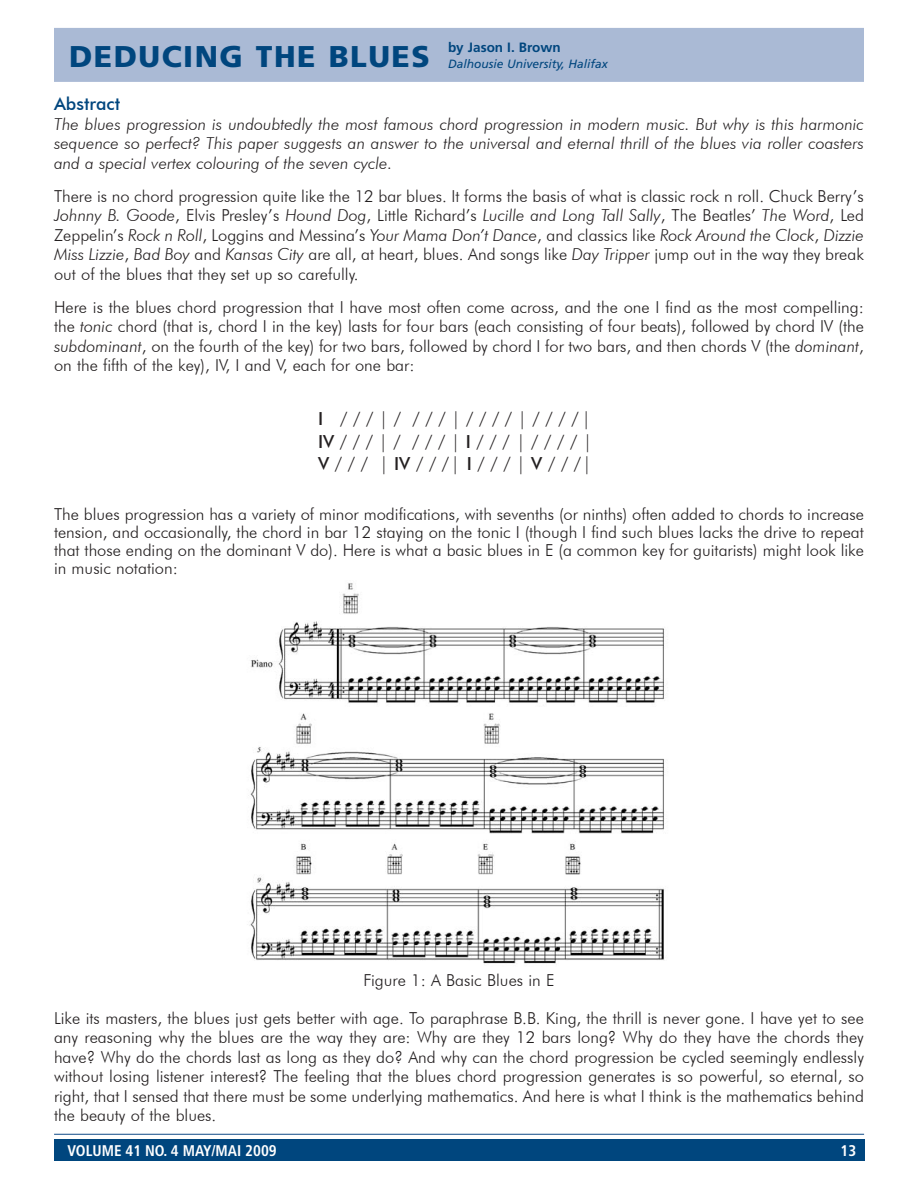
<style>
.page{position:relative;width:918px;height:1188px;background:#fff}
.page>*{position:absolute;margin:0;border:0;box-sizing:border-box;transform-origin:0 0}
.Subhead-blue{font:900 30px "Frutiger";letter-spacing:.05em;color:#00467e}
.t1{font:300 18px "Futura BT";color:#231f20}
.t2{font:500 18px "Futura BT";color:#00467e}
.t3{font:300 16.5px/19.5px "Futura BT";color:#231f20;text-align:justify}
.t4{font:italic 300 16.5px/19.5px "Futura BT";color:#231f20;text-align:justify}
.t5{font:700 condensed 15.45px "Frutiger";color:#fff}
.book_review_title-bl{font:700 13.5px "Frutiger";color:#00467e}
.book_review_title-bl-2{font:italic 12px "Frutiger";color:#00467e}
.s1{font-style:italic}
.s2{font-weight:500}
</style>
<div class="page">
<hr style="left:54px;top:1134px;width:810px;height:1px;background:#306397">
<div style="left:54px;top:1139px;width:810px;height:22px;background:#00467e"></div>
<div style="left:55px;top:29px;width:808px;height:52px;background:#aabad5"></div>
<div style="left:54px;top:28px;width:810px;height:54px;border:2px solid #aabad5"></div>
<img style="left:249px;top:583px;width:415px;height:381px">
<p class="Subhead-blue" style="left:69px;top:38px;width:362px">DEDUCING THE BLUES</p>
<p class="book_review_title-bl" style="left:448px;top:40px;width:114px">by Jason I. Brown</p>
<p class="book_review_title-bl-2" style="left:448px;top:57px;width:161px">Dalhousie University, Halifax</p>
<p class="t2" style="left:54px;top:93px;width:68px">Abstract</p>
<p class="t4" style="left:54px;top:114px;width:812px">The blues progression is undoubtedly the most famous chord progression in modern music. But why is this harmonic sequence so perfect? This paper suggests an answer to the universal and eternal thrill of the blues via roller coasters and a special vertex colouring of the seven cycle.</p>
<p class="t3" style="left:54px;top:186px;width:811px">There is no chord progression quite like the 12 bar blues. It forms the basis of what is classic rock n roll. Chuck Berry’s <span class="s1">Johnny B. Goode</span>, Elvis Presley’s <span class="s1">Hound Dog</span>, Little Richard’s <span class="s1">Lucille and Long Tall Sally</span>, The Beatles’ <span class="s1">The Word</span>, Led Zeppelin’s <span class="s1">Rock n Roll</span>, Loggins and Messina’s <span class="s1">Your Mama Don’t Dance</span>, and classics like <span class="s1">Rock Around the Clock</span>, <span class="s1">Dizzie Miss Lizzie</span>, <span class="s1">Bad Boy</span> and <span class="s1">Kansas City</span> are all, at heart, blues. And songs like <span class="s1">Day Tripper</span> jump out in the way they break out of the blues that they set up so carefully.</p>
<p class="t3" style="left:54px;top:297px;width:811px">Here is the blues chord progression that I have most often come across, and the one I find as the most compelling: the <span class="s1">tonic</span> chord (that is, chord I in the key) lasts for four bars (each consisting of four beats), followed by chord IV (the <span class="s1">subdominant</span>, on the fourth of the key) for two bars, followed by chord I for two bars, and then chords V (the <span class="s1">dominant</span>, on the fifth of the key), IV, I and V, each for one bar:</p>
<p class="t1" style="left:318px;top:408px;width:274px"><span class="s2">I</span> / / / | / / / / | / / / / | / / / /|</p>
<p class="t1" style="left:318px;top:430px;width:276px"><span class="s2">IV</span> / / / | / / / / | <span class="s2">I</span> / / / | / / / / |</p>
<p class="t1" style="left:318px;top:453px;width:275px"><span class="s2">V</span> / / / | <span class="s2">IV</span> / / /| <span class="s2">I</span> / / / | <span class="s2">V</span> / / /|</p>
<p class="t3" style="left:54px;top:505px;width:812px;line-height:18px">The blues progression has a variety of minor modifications, with sevenths (or ninths) often added to chords to increase tension, and occasionally, the chord in bar 12 staying on the tonic I (though I find such blues lacks the drive to repeat that those ending on the dominant V do). Here is what a basic blues in E (a common key for guitarists) might look like in music notation:</p>
<p class="t3" style="left:364px;top:970px;width:192px">Figure 1: A Basic Blues in E</p>
<p class="t3" style="left:54px;top:1008px;width:812px">Like its masters, the blues just gets better with age. To paraphrase B.B. King, the thrill is never gone. I have yet to see any reasoning why the blues are the way they are: Why are they 12 bars long? Why do they have the chords they have? Why do the chords last as long as they do? And why can the chord progression be cycled seemingly endlessly without losing listener interest? The feeling that the blues chord progression generates is so powerful, so eternal, so right, that I sensed that there must be some underlying mathematics. And here is what I think is the mathematics behind the beauty of the blues.</p>
<p class="t5" style="left:68px;top:1141px;width:211px">VOLUME 41 NO. 4 MAY/MAI 2009</p>
<p class="t5" style="left:841px;top:1141px;width:17px">13</p>
</div>
